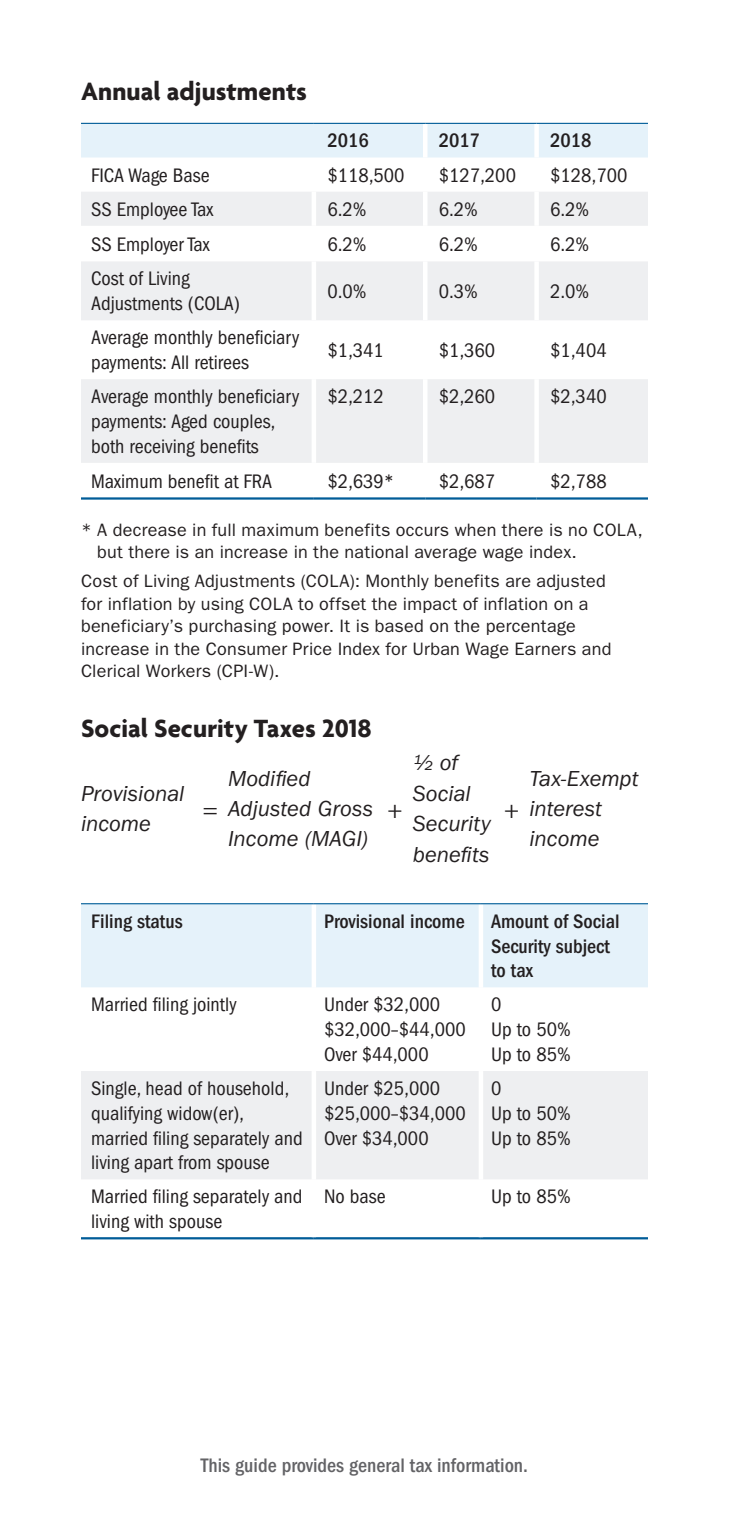
<style>
.page{position:relative;width:729px;height:1539px;background:#fff}
.page>*{position:absolute;margin:0;border:0;box-sizing:border-box;transform-origin:0 0}
.t1{font:700 27px "Agenda";color:#231f20}
.t2{font:27px "Minion Pro";color:#231f20}
.t3{font:italic 22.5px/30.4px "ITC Franklin Gothic Std";color:#231f20}
.t4{font:condensed 20.25px/24.8px "ITC Franklin Gothic Std";color:#231f20}
.t5{font:500 condensed 20.25px/24.8px "ITC Franklin Gothic Std";color:#231f20}
.t6{font:500 condensed 20.25px "ITC Franklin Gothic Std";color:#636366}
.t7{font:18px/22.5px "ITC Franklin Gothic Std";letter-spacing:.015em;color:#231f20}
</style>
<div class="page">
<div style="left:81px;top:124px;width:567px;height:34px;background:#e5f2fa"></div>
<svg style="left:81px;top:192px;width:567px;height:271px;fill:#eeeff1"></svg>
<hr style="left:312px;top:261px;width:4px;height:59px;background:#fff">
<div style="left:423px;top:261px;width:5px;height:59px;background:#fff"></div>
<div style="left:534px;top:261px;width:5px;height:59px;background:#fff"></div>
<hr style="left:312px;top:379px;width:4px;height:84px;background:#fff">
<div style="left:423px;top:379px;width:5px;height:84px;background:#fff"></div>
<div style="left:534px;top:379px;width:5px;height:84px;background:#fff"></div>
<hr style="left:81px;top:497px;width:233px;height:3px;background:#005c98">
<hr style="left:314px;top:497px;width:111px;height:3px;background:#005c98">
<hr style="left:425px;top:497px;width:112px;height:3px;background:#005c98">
<hr style="left:537px;top:497px;width:111px;height:3px;background:#005c98">
<div style="left:423px;top:124px;width:5px;height:34px;background:#fff"></div>
<div style="left:534px;top:124px;width:5px;height:34px;background:#fff"></div>
<hr style="left:312px;top:192px;width:4px;height:34px;background:#fff">
<div style="left:423px;top:192px;width:5px;height:34px;background:#fff"></div>
<div style="left:534px;top:192px;width:5px;height:34px;background:#fff"></div>
<hr style="left:81px;top:123px;width:233px;height:1px;background:#005c98">
<hr style="left:314px;top:123px;width:111px;height:1px;background:#005c98">
<hr style="left:425px;top:123px;width:112px;height:1px;background:#005c98">
<hr style="left:537px;top:123px;width:111px;height:1px;background:#005c98">
<div style="left:81px;top:904px;width:567px;height:83px;background:#e5f2fa"></div>
<div style="left:81px;top:1071px;width:567px;height:108px;background:#eeeff1"></div>
<hr style="left:312px;top:1071px;width:4px;height:108px;background:#fff">
<hr style="left:479px;top:1071px;width:4px;height:108px;background:#fff">
<hr style="left:81px;top:1237px;width:233px;height:2px;background:#005c98">
<hr style="left:314px;top:1237px;width:167px;height:2px;background:#005c98">
<hr style="left:481px;top:1237px;width:167px;height:2px;background:#005c98">
<hr style="left:312px;top:904px;width:4px;height:83px;background:#fff">
<hr style="left:479px;top:904px;width:4px;height:83px;background:#fff">
<hr style="left:81px;top:903px;width:233px;height:1px;background:#005c98">
<hr style="left:314px;top:903px;width:167px;height:1px;background:#005c98">
<hr style="left:481px;top:903px;width:167px;height:1px;background:#005c98">
<h1 class="t1" style="left:81px;top:77px;width:227px">Annual adjustments</h1>
<p class="t5" style="left:327px;top:128px;width:43px">2016</p>
<p class="t5" style="left:439px;top:128px;width:43px">2017</p>
<p class="t5" style="left:550px;top:128px;width:43px">2018</p>
<p class="t4" style="left:91px;top:163px;width:120px">FICA Wage Base</p>
<p class="t4" style="left:327px;top:163px;width:79px">$118,500</p>
<p class="t4" style="left:439px;top:163px;width:79px">$127,200</p>
<p class="t4" style="left:550px;top:163px;width:79px">$128,700</p>
<p class="t4" style="left:91px;top:197px;width:124px">SS Employee Tax</p>
<p class="t4" style="left:327px;top:197px;width:41px">6.2%</p>
<p class="t4" style="left:439px;top:197px;width:41px">6.2%</p>
<p class="t4" style="left:550px;top:197px;width:41px">6.2%</p>
<p class="t4" style="left:91px;top:232px;width:120px">SS Employer Tax</p>
<p class="t4" style="left:327px;top:232px;width:41px">6.2%</p>
<p class="t4" style="left:439px;top:232px;width:41px">6.2%</p>
<p class="t4" style="left:550px;top:232px;width:41px">6.2%</p>
<p class="t4" style="left:91px;top:267px;width:150px">Cost of Living<br>Adjustments (COLA)</p>
<p class="t4" style="left:327px;top:279px;width:41px">0.0%</p>
<p class="t4" style="left:439px;top:279px;width:41px">0.3%</p>
<p class="t4" style="left:550px;top:279px;width:41px">2.0%</p>
<p class="t4" style="left:91px;top:325px;width:210px">Average monthly beneficiary payments: All retirees</p>
<p class="t4" style="left:327px;top:338px;width:58px">$1,341</p>
<p class="t4" style="left:439px;top:338px;width:58px">$1,360</p>
<p class="t4" style="left:550px;top:338px;width:58px">$1,404</p>
<p class="t4" style="left:91px;top:384px;width:210px">Average monthly beneficiary payments: Aged couples, both receiving benefits</p>
<p class="t4" style="left:327px;top:384px;width:58px">$2,212</p>
<p class="t4" style="left:439px;top:384px;width:58px">$2,260</p>
<p class="t4" style="left:550px;top:384px;width:58px">$2,340</p>
<p class="t4" style="left:91px;top:469px;width:183px">Maximum benefit at FRA</p>
<p class="t4" style="left:327px;top:469px;width:68px">$2,639*</p>
<p class="t4" style="left:439px;top:469px;width:58px">$2,687</p>
<p class="t4" style="left:550px;top:469px;width:58px">$2,788</p>
<p class="t7" style="left:97px;top:518px;width:547px;text-indent:-16px">* A decrease in full maximum benefits occurs when there is no COLA, but there is an increase in the national average wage index.</p>
<p class="t7" style="left:81px;top:570px;width:532px">Cost of Living Adjustments (COLA): Monthly benefits are adjusted for inflation by using COLA to offset the impact of inflation on a beneficiary’s purchasing power. It is based on the percentage increase in the Consumer Price Index for Urban Wage Earners and Clerical Workers (CPI-W).</p>
<h1 class="t1" style="left:81px;top:714px;width:292px">Social Security Taxes 2018</h1>
<p class="t3" style="left:81px;top:778px;width:105px">Provisional income</p>
<h1 class="t2" style="left:202px;top:791px;width:17px">=</h1>
<p class="t3" style="left:228px;top:763px;width:147px">Modified<br>Adjusted Gross<br>Income (MAGI)</p>
<h1 class="t2" style="left:387px;top:791px;width:17px">+</h1>
<p class="t3" style="left:413px;top:748px;width:79px">½ of<br>Social<br>Security benefits</p>
<h1 class="t2" style="left:504px;top:791px;width:17px">+</h1>
<p class="t3" style="left:529px;top:763px;width:111px">Tax-Exempt interest income</p>
<p class="t5" style="left:91px;top:909px;width:93px">Filing status</p>
<p class="t5" style="left:324px;top:909px;width:142px">Provisional income</p>
<p class="t5" style="left:491px;top:909px;width:130px">Amount of Social<br>Security subject to tax</p>
<p class="t4" style="left:91px;top:993px;width:147px">Married filing jointly</p>
<p class="t4" style="left:324px;top:993px;width:143px">Under $32,000 $32,000–$44,000<br>Over $44,000</p>
<p class="t4" style="left:491px;top:993px;width:81px">0<br>Up to 50%<br>Up to 85%</p>
<p class="t4" style="left:91px;top:1076px;width:213px">Single, head of household, qualifying widow(er), married filing separately and living apart from spouse</p>
<p class="t4" style="left:324px;top:1076px;width:143px">Under $25,000 $25,000–$34,000<br>Over $34,000</p>
<p class="t4" style="left:491px;top:1076px;width:81px">0<br>Up to 50%<br>Up to 85%</p>
<p class="t4" style="left:91px;top:1185px;width:213px">Married filing separately and living with spouse</p>
<p class="t4" style="left:324px;top:1185px;width:63px">No base</p>
<p class="t4" style="left:491px;top:1185px;width:81px">Up to 85%</p>
<p class="t6" style="left:201px;top:1454px;width:329px">This guide provides general tax information.</p>
</div>
